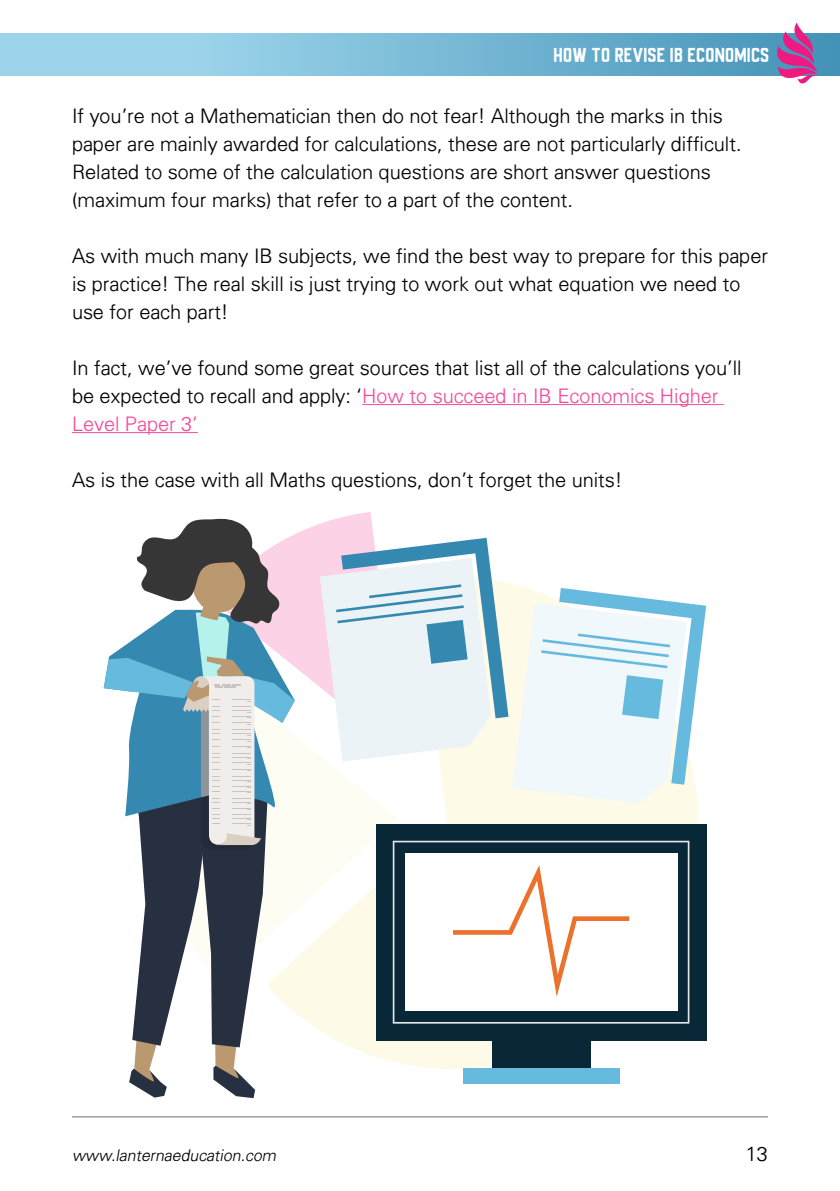
<style>
.page{position:relative;width:840px;height:1191px;background:#fff}
.page>*{position:absolute;margin:0;border:0;box-sizing:border-box;transform-origin:0 0}
.t1{font:300 20px/28px "Univers";color:#000}
.t2{font:18px "Universal Knowledge";color:#fff}
.t3{font:italic 300 16px "Univers";color:#000}
.s1{color:#f24c9c}
</style>
<div class="page">
<hr style="left:72px;top:1116px;width:696px;height:1px;background:#6e6d6c">
<div style="left:0;top:34px;width:840px;height:41px;background:linear-gradient(to right,#acdff4,#4896ba)"></div>
<svg style="left:777px;top:23px;width:39px;height:60px"></svg>
<svg style="left:295px;top:512px;width:79px;height:64px;fill:#fbd2e6"></svg>
<svg style="left:295px;top:576px;width:403px;height:493px"></svg>
<hr style="left:362px;top:404px;width:361px;height:1px;background:#f24c9c">
<hr style="left:72px;top:432px;width:126px;height:1px;background:#f24c9c">
<svg style="left:104px;top:518px;width:191px;height:580px"></svg>
<div style="left:376px;top:824px;width:330px;height:216px;background:#082838"></div>
<div style="left:492px;top:1040px;width:98px;height:28px;background:#082838"></div>
<div style="left:463px;top:1068px;width:156px;height:15px;background:#66bade"></div>
<svg style="left:393px;top:841px;width:296px;height:183px;fill:#fff"></svg>
<svg style="left:320px;top:538px;width:386px;height:266px"></svg>
<p class="t2" style="left:554px;top:44px;width:217px">HOW TO REVISE IB ECONOMICS</p>
<p class="t1" style="left:72px;top:101px;width:671px">If you’re not a Mathematician then do not fear! Although the marks in this paper are mainly awarded for calculations, these are not particularly difficult.<br>Related to some of the calculation questions are short answer questions (maximum four marks) that refer to a part of the content.</p>
<p class="t1" style="left:72px;top:241px;width:697px">As with much many IB subjects, we find the best way to prepare for this paper is practice! The real skill is just trying to work out what equation we need to use for each part!</p>
<p class="t1" style="left:72px;top:353px;width:671px">In fact, we’ve found some great sources that list all of the calculations you’ll be expected to recall and apply: ‘<span class="s1">How to succeed in IB Economics Higher<br>Level Paper 3’</span></p>
<p class="t1" style="left:72px;top:465px;width:552px">As is the case with all Maths questions, don’t forget the units!</p>
<p class="t3" style="left:72px;top:1145px;width:209px">www.lanternaeducation.com</p>
<p class="t1" style="left:745px;top:1139px;width:24px">13</p>
</div>
